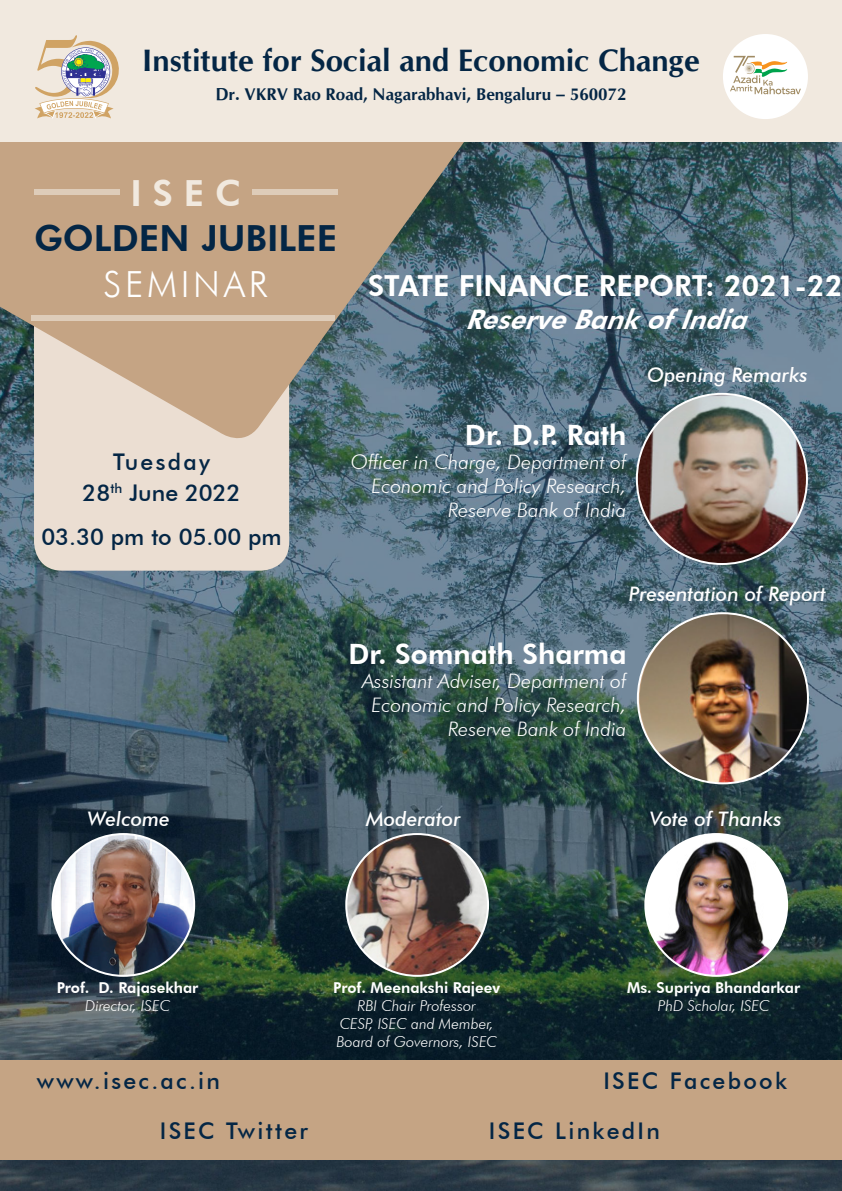
<style>
.page{position:relative;width:842px;height:1191px;background:#fff}
.page>*{position:absolute;margin:0;border:0;box-sizing:border-box;transform-origin:0 0}
.t1{font:800 36px "Futura BT";color:#042645}
.t2{font:300 36px "Futura BT";letter-spacing:.1em;color:#fff}
.t3{font:800 36px "Futura BT";color:#f1e9df}
.t4{font:700 31px "CG Omega";color:#042645}
.t5{font:800 29px "Futura BT";color:#fff}
.t6{font:800 28px "Futura BT";color:#fff}
.t7{font:italic 800 27px "Futura BT";color:#fff}
.t8{font:500 23px "Futura BT";letter-spacing:.1em;color:#042645}
.t9{font:500 23px/30.4px "Futura BT";color:#042645;text-align:center}
.t10{font:italic 300 20px/24px "Futura BT";color:#fff;text-align:right}
.t11{font:italic 500 20px "Futura BT";color:#fff}
.t12{font:700 17px "CG Omega";color:#042645}
.t13{font:italic 300 15px/18px "Futura BT";color:#fff;text-align:center}
.t14{font:800 15px "Futura BT";color:#fff}
</style>
<div class="page">
<img style="left:0;top:142px;width:842px;height:1049px">
<div style="left:34px;top:449px;width:255px;height:121px;background:#ebded2"></div>
<svg style="left:0;top:142px;width:480px;height:307px;background:#a59886"></svg>
<div style="left:0;top:0;width:842px;height:142px;background:#f1e9df"></div>
<svg style="left:35px;top:35px;width:84px;height:84px"></svg>
<div style="left:0;top:1060px;width:842px;height:99px;background:#c5a484"></div>
<img style="left:640px;top:613px;width:168px;height:170px">
<img style="left:52px;top:834px;width:142px;height:141px;border-radius:71px">
<div style="left:723px;top:34px;width:85px;height:85px;background:#fff;border-radius:50%"></div>
<svg style="left:730px;top:56px;width:71px;height:38px"></svg>
<img style="left:346px;top:834px;width:142px;height:141px">
<img style="left:645px;top:834px;width:142px;height:141px">
<img style="left:637px;top:394px;width:170px;height:170px">
<div style="left:34px;top:189px;width:85px;height:6px;background:#deccb9"></div>
<div style="left:31px;top:315px;width:303px;height:6px;background:#deccb9"></div>
<div style="left:252px;top:189px;width:85px;height:6px;background:#deccb9"></div>
<h2 class="t4" style="left:142px;top:41px;width:559px">Institute for Social and Economic Change</h2>
<p class="t12" style="left:215px;top:84px;width:413px">Dr. VKRV Rao Road, Nagarabhavi, Bengaluru – 560072</p>
<h1 class="t3" style="left:130px;top:171px;width:112px">ISEC</h1>
<h1 class="t1" style="left:34px;top:217px;width:305px">GOLDEN JUBILEE</h1>
<h1 class="t2" style="left:104px;top:263px;width:166px">SEMINAR</h1>
<p class="t9" style="left:83px;top:447px;width:160px">Tuesday<br>28<sup>th</sup> June 2022</p>
<p class="t9" style="left:41px;top:522px;width:242px">03.30 pm to 05.00 pm</p>
<h3 class="t5" style="left:368px;top:268px;width:476px">STATE FINANCE REPORT: 2021-22</h3>
<h3 class="t7" style="left:465px;top:303px;width:294px">ReserveBankofIndia</h3>
<h3 class="t6" style="left:465px;top:418px;width:163px">Dr. D.P. Rath</h3>
<p class="t10" style="left:351px;top:450px;width:277px">Officer in Charge, Department of<br>Economic and Policy Research,<br>Reserve Bank of India</p>
<p class="t11" style="left:647px;top:363px;width:162px">Opening Remarks</p>
<p class="t11" style="left:629px;top:581px;width:199px">Presentation of Report</p>
<h3 class="t6" style="left:348px;top:637px;width:280px">Dr. Somnath Sharma</h3>
<p class="t10" style="left:362px;top:668px;width:266px">Assistant Adviser, Department of<br>Economic and Policy Research,<br>Reserve Bank of India</p>
<p class="t11" style="left:88px;top:807px;width:83px">Welcome</p>
<p class="t11" style="left:366px;top:807px;width:96px">Moderator</p>
<p class="t11" style="left:650px;top:807px;width:133px">Vote of Thanks</p>
<p class="t14" style="left:57px;top:978px;width:143px">Prof. D. Rajasekhar</p>
<p class="t13" style="left:85px;top:996px;width:87px">Director, ISEC</p>
<p class="t14" style="left:333px;top:978px;width:168px">Prof. Meenakshi Rajeev</p>
<p class="t13" style="left:336px;top:996px;width:162px">RBI Chair Professor<br>CESP, ISEC and Member,<br>Board of Governors, ISEC</p>
<p class="t14" style="left:627px;top:978px;width:175px">Ms. Supriya Bhandarkar</p>
<p class="t13" style="left:658px;top:996px;width:113px">PhD Scholar, ISEC</p>
<p class="t8" style="left:37px;top:1066px;width:185px">www.isec.ac.in</p>
<p class="t8" style="left:603px;top:1066px;width:185px">ISEC Facebook</p>
<p class="t8" style="left:160px;top:1117px;width:150px">ISEC Twitter</p>
<p class="t8" style="left:489px;top:1117px;width:172px">ISEC LinkedIn</p>
</div>
